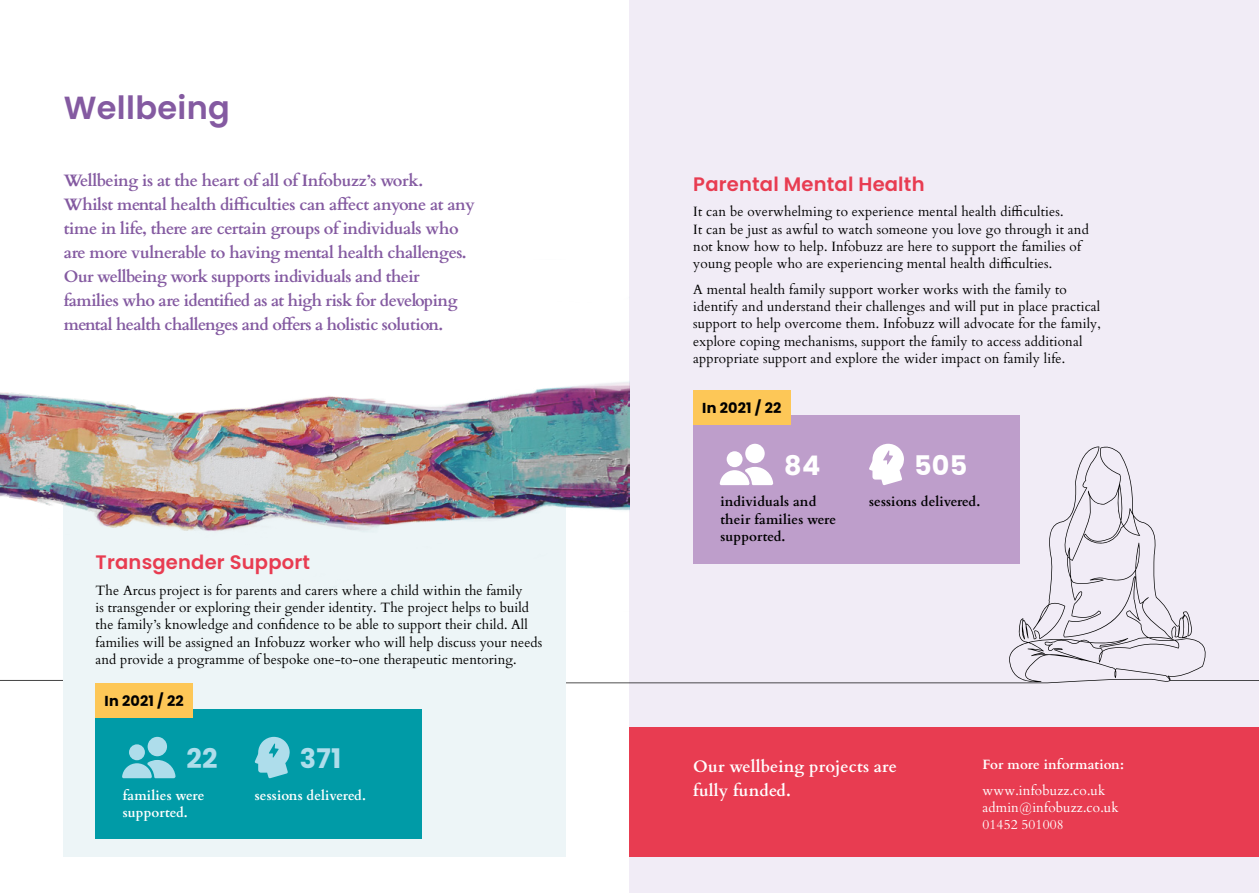
<style>
.page{position:relative;width:1259px;height:893px;background:#fff}
.page>*{position:absolute;margin:0;border:0;box-sizing:border-box;transform-origin:0 0}
.t1{font:600 31.95px "Poppins";letter-spacing:.01em;color:#845aa1}
.t2{font:700 27px "Poppins";color:#fff}
.t3{font:700 27px "Poppins";color:#aeddeb}
.t4{font:600 19.5px "Poppins";letter-spacing:.01em;color:#e83c51}
.t5{font:700 16.5px/24px "Cardo";letter-spacing:-.03em;color:#845aa1}
.t6{font:700 16.5px/24px "Cardo";letter-spacing:.01em;color:#fff}
.t7{font:700 14.4px "Poppins";letter-spacing:.01em;color:#000}
.t8{font:13.5px/17.2px "Cardo";letter-spacing:.01em;color:#000}
.t9{font:700 13.5px/17.2px "Cardo";letter-spacing:.01em;color:#000}
.t10{font:700 13.5px "Cardo";letter-spacing:.01em;color:#fff}
.t11{font:13.5px/17.2px "Cardo";letter-spacing:.01em;color:#fff}
</style>
<div class="page">
<div style="left:629px;top:0;width:630px;height:893px;background:#f1ecf6"></div>
<div style="left:693px;top:416px;width:326px;height:148px;background:#be9ecb"></div>
<div style="left:693px;top:390px;width:97px;height:35px;background:#fdc757"></div>
<svg style="left:566px;top:446px;width:693px;height:237px"></svg>
<div style="left:63px;top:502px;width:503px;height:355px;background:#edf5f7"></div>
<div style="left:629px;top:728px;width:630px;height:129px;background:#e83c51"></div>
<div style="left:726px;top:451px;width:16px;height:16px;background:#fff;border-radius:50%"></div>
<div style="left:745px;top:444px;width:19px;height:19px;background:#fff;border-radius:50%"></div>
<svg style="left:719px;top:467px;width:54px;height:18px"></svg>
<svg style="left:869px;top:444px;width:35px;height:41px"></svg>
<img style="left:0;top:381px;width:629px;height:253px">
<div style="left:96px;top:709px;width:326px;height:129px;background:#009ba7"></div>
<div style="left:96px;top:683px;width:97px;height:35px;background:#fdc757"></div>
<div style="left:129px;top:744px;width:16px;height:16px;background:#aeddeb;border-radius:50%"></div>
<div style="left:148px;top:737px;width:19px;height:19px;background:#aeddeb;border-radius:50%"></div>
<svg style="left:122px;top:760px;width:54px;height:18px"></svg>
<svg style="left:255px;top:737px;width:35px;height:41px"></svg>
<h1 class="t1" style="left:64px;top:89px;width:167px">Wellbeing</h1>
<p class="t5" style="left:64px;top:168px;width:413px">Wellbeing is at the heart of all of Infobuzz’s work.<br>Whilst mental health difficulties can affect anyone at any time in life, there are certain groups of individuals who are more vulnerable to having mental health challenges.<br>Our wellbeing work supports individuals and their families who are identified as at high risk for developing mental health challenges and offers a holistic solution.</p>
<h3 class="t4" style="left:96px;top:551px;width:216px">Transgender Support</h3>
<p class="t8" style="left:96px;top:581px;width:448px">The Arcus project is for parents and carers where a child within the family<br>is transgender or exploring their gender identity. The project helps to build the family’s knowledge and confidence to be able to support their child. All families will be assigned an Infobuzz worker who will help discuss your needs and provide a programme of bespoke one-to-one therapeutic mentoring.</p>
<p class="t7" style="left:105px;top:693px;width:81px">In 2021 / 22</p>
<h2 class="t3" style="left:187px;top:742px;width:33px">22</h2>
<h2 class="t3" style="left:300px;top:742px;width:43px">371</h2>
<p class="t10" style="left:123px;top:784px;width:83px">families were</p>
<p class="t10" style="left:255px;top:784px;width:113px">sessions delivered.</p>
<p class="t10" style="left:123px;top:801px;width:67px">supported.</p>
<h3 class="t4" style="left:693px;top:172px;width:233px">Parental Mental Health</h3>
<p class="t8" style="left:693px;top:202px;width:397px">It can be overwhelming to experience mental health difficulties.<br>It can be just as awful to watch someone you love go through it and not know how to help. Infobuzz are here to support the families of young people who are experiencing mental health difficulties.</p>
<p class="t8" style="left:693px;top:280px;width:409px">A mental health family support worker works with the family to identify and understand their challenges and will put in place practical support to help overcome them. Infobuzz will advocate for the family, explore coping mechanisms, support the family to access additional appropriate support and explore the wider impact on family life.</p>
<p class="t7" style="left:702px;top:400px;width:81px">In 2021 / 22</p>
<h2 class="t2" style="left:784px;top:449px;width:38px">84</h2>
<h2 class="t2" style="left:914px;top:449px;width:55px">505</h2>
<p class="t9" style="left:720px;top:492px;width:97px">individuals and</p>
<p class="t9" style="left:869px;top:492px;width:113px">sessions delivered.</p>
<p class="t9" style="left:720px;top:510px;width:117px">their families were supported.</p>
<p class="t6" style="left:693px;top:753px;width:205px">Our wellbeing projects are fully funded.</p>
<p class="t10" style="left:982px;top:753px;width:143px">For more information:</p>
<p class="t11" style="left:982px;top:781px;width:138px">www.infobuzz.co.uk admin@infobuzz.co.uk<br>01452 501008</p>
</div>
